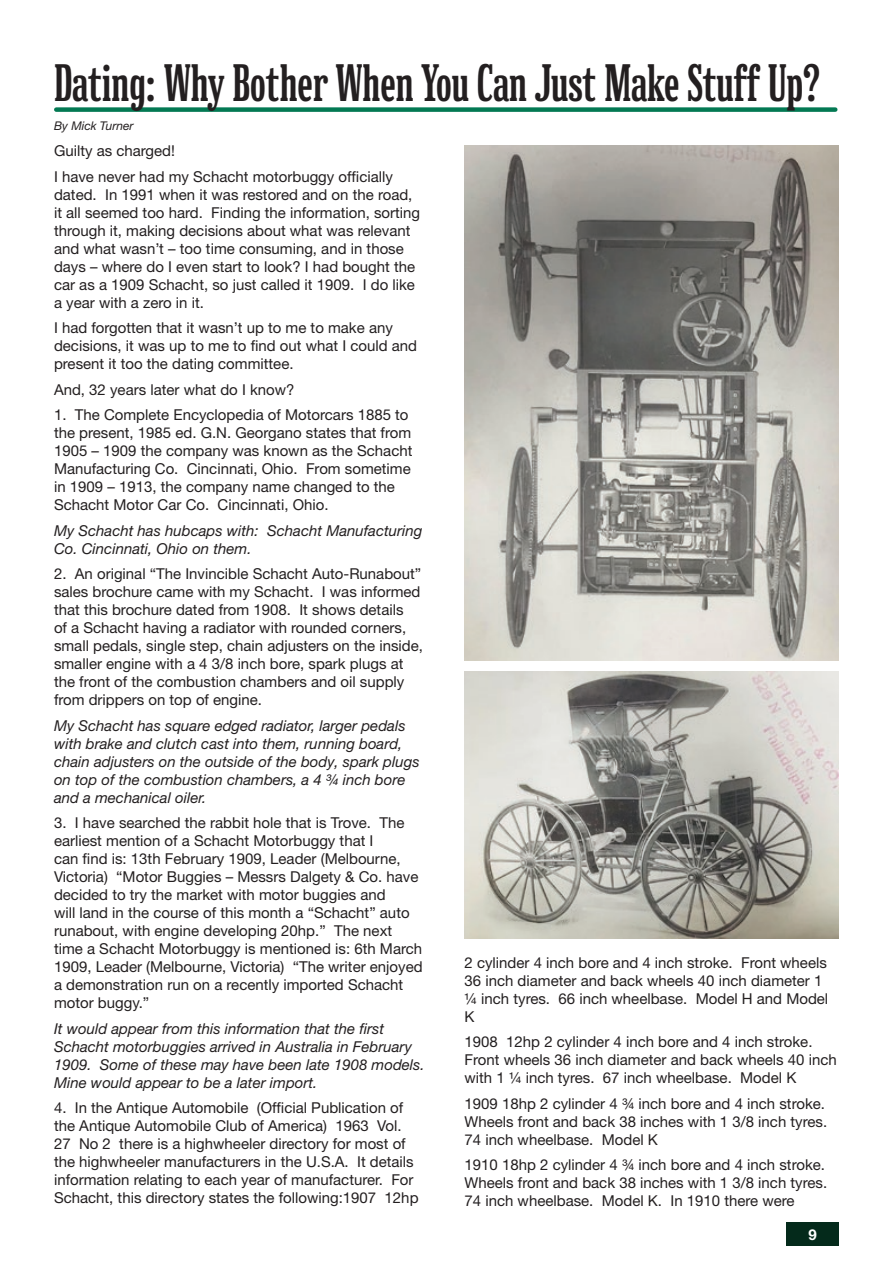
<style>
.page{position:relative;width:893px;height:1263px;background:#fff}
.page>*{position:absolute;margin:0;border:0;box-sizing:border-box;transform-origin:0 0}
.Heading__Main_Page_L{font:49.5px "Hackensack";color:#231f20}
.t1{font:15px/18px "Helvetica Neue LT Pro";color:#231f20}
.t2{font:italic 15px/18px "Helvetica Neue LT Pro";color:#231f20}
.t3{font:700 15px "Helvetica Neue LT Pro";color:#fff}
.Heading__Main_Page_A{font:italic 12px "Helvetica Neue LT Pro";color:#231f20}
</style>
<div class="page">
<div style="left:786px;top:1222px;width:53px;height:24px;background:#042a1b"></div>
<div style="left:56px;top:107px;width:779px;height:5px;background:#037953"></div>
<img style="left:465px;top:146px;width:374px;height:514px">
<img style="left:465px;top:671px;width:374px;height:267px">
<p class="Heading__Main_Page_L" style="left:54px;top:47px;width:768px">Dating: Why Bother When You Can Just Make Stuff Up?</p>
<p class="Heading__Main_Page_A" style="left:54px;top:119px;width:81px">By Mick Turner</p>
<p class="t1" style="left:54px;top:142px;width:122px">Guilty as charged!</p>
<p class="t1" style="left:54px;top:167px;width:368px">I have never had my Schacht motorbuggy officially dated. In 1991 when it was restored and on the road, it all seemed too hard. Finding the information, sorting through it, making decisions about what was relevant and what wasn’t – too time consuming, and in those days – where do I even start to look? I had bought the car as a 1909 Schacht, so just called it 1909. I do like a year with a zero in it.</p>
<p class="t1" style="left:54px;top:319px;width:365px">I had forgotten that it wasn’t up to me to make any decisions, it was up to me to find out what I could and present it too the dating committee.</p>
<p class="t1" style="left:54px;top:380px;width:242px">And, 32 years later what do I know?</p>
<p class="t1" style="left:54px;top:406px;width:360px">1. The Complete Encyclopedia of Motorcars 1885 to the present, 1985 ed. G.N. Georgano states that from 1905 – 1909 the company was known as the Schacht Manufacturing Co. Cincinnati, Ohio. From sometime in 1909 – 1913, the company name changed to the Schacht Motor Car Co. Cincinnati, Ohio.</p>
<p class="t2" style="left:54px;top:521px;width:370px">My Schacht has hubcaps with: Schacht Manufacturing<br>Co. Cincinnati, Ohio on them.</p>
<p class="t1" style="left:54px;top:565px;width:370px">2. An original “The Invincible Schacht Auto-Runabout” sales brochure came with my Schacht. I was informed that this brochure dated from 1908. It shows details<br>of a Schacht having a radiator with rounded corners, small pedals, single step, chain adjusters on the inside, smaller engine with a 4 3/8 inch bore, spark plugs at the front of the combustion chambers and oil supply from drippers on top of engine.</p>
<p class="t2" style="left:54px;top:716px;width:367px">My Schacht has square edged radiator, larger pedals with brake and clutch cast into them, running board, chain adjusters on the outside of the body, spark plugs on top of the combustion chambers, a 4 ¾ inch bore and a mechanical oiler.</p>
<p class="t1" style="left:54px;top:814px;width:370px">3. I have searched the rabbit hole that is Trove. The earliest mention of a Schacht Motorbuggy that I<br>can find is: 13th February 1909, Leader (Melbourne, Victoria) “Motor Buggies – Messrs Dalgety &amp; Co. have decided to try the market with motor buggies and<br>will land in the course of this month a “Schacht” auto runabout, with engine developing 20hp.” The next time a Schacht Motorbuggy is mentioned is: 6th March 1909, Leader (Melbourne, Victoria) “The writer enjoyed a demonstration run on a recently imported Schacht motor buggy.”</p>
<p class="t2" style="left:54px;top:1019px;width:372px">It would appear from this information that the first Schacht motorbuggies arrived in Australia in February 1909. Some of these may have been late 1908 models.<br>Mine would appear to be a later import.</p>
<p class="t1" style="left:54px;top:1099px;width:366px">4. In the Antique Automobile (Official Publication of the Antique Automobile Club of America) 1963 Vol.<br>27 No 2 there is a highwheeler directory for most of the highwheeler manufacturers in the U.S.A. It details information relating to each year of manufacturer. For Schacht, this directory states the following:1907 12hp</p>
<p class="t1" style="left:465px;top:953px;width:365px">2 cylinder 4 inch bore and 4 inch stroke. Front wheels 36 inch diameter and back wheels 40 inch diameter 1 ¼ inch tyres. 66 inch wheelbase. Model H and Model K</p>
<p class="t1" style="left:465px;top:1033px;width:374px">1908 12hp 2 cylinder 4 inch bore and 4 inch stroke.<br>Front wheels 36 inch diameter and back wheels 40 inch with 1 ¼ inch tyres. 67 inch wheelbase. Model K</p>
<p class="t1" style="left:465px;top:1094px;width:364px">1909 18hp 2 cylinder 4 ¾ inch bore and 4 inch stroke.<br>Wheels front and back 38 inches with 1 3/8 inch tyres.<br>74 inch wheelbase. Model K</p>
<p class="t1" style="left:465px;top:1156px;width:364px">1910 18hp 2 cylinder 4 ¾ inch bore and 4 inch stroke.<br>Wheels front and back 38 inches with 1 3/8 inch tyres.<br>74 inch wheelbase. Model K. In 1910 there were</p>
<p class="t3" style="left:808px;top:1225px;width:10px">9</p>
</div>
